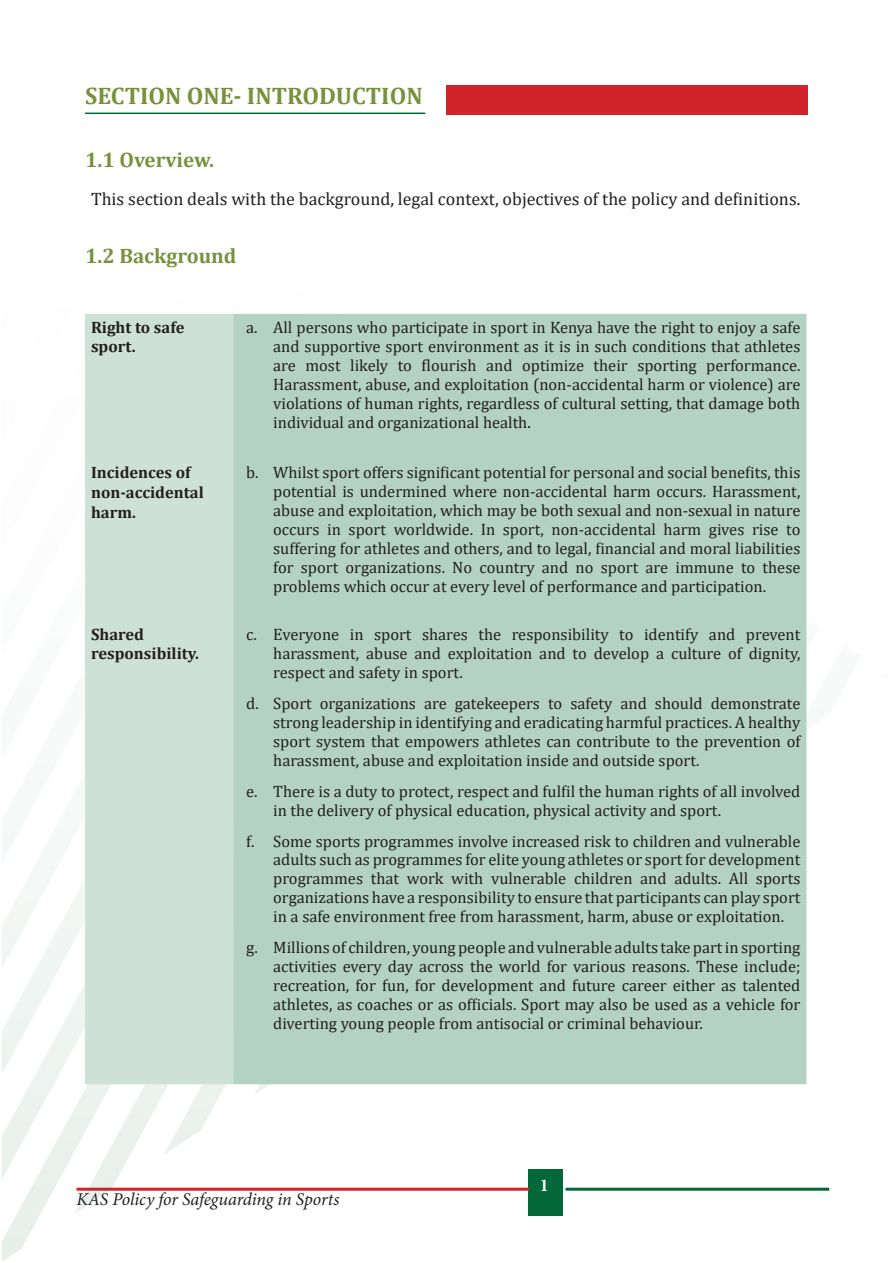
<style>
.page{position:relative;width:893px;height:1263px;background:#fff}
.page>*{position:absolute;margin:0;border:0;box-sizing:border-box;transform-origin:0 0}
.Heading_1{font:700 24px "Cambria";color:#76923c}
.t1{font:700 21px "Cambria";color:#76923c}
.t2{font:18px "Cambria";color:#231f20}
.t3{font:italic 18px "Minion Pro";letter-spacing:-.01em;color:#231f20}
.t4{font:700 18px "Minion Pro";color:#fff}
.t5{font:16.5px/18.9px "Cambria";color:#231f20;text-align:justify}
.t6{font:700 16.5px/19.8px "Cambria";color:#231f20}
.s1{color:#000}
</style>
<div class="page">
<div style="left:529px;top:1169px;width:34px;height:47px;background:#026838"></div>
<hr style="left:566px;top:1188px;width:263px;height:3px;background:#026838">
<hr style="left:77px;top:1188px;width:452px;height:3px;background:#d1232a">
<svg style="left:2px;top:830px;width:72px;height:431px"></svg>
<svg style="left:74px;top:830px;width:450px;height:383px"></svg>
<svg style="left:164px;top:1084px;width:360px;height:70px"></svg>
<svg style="left:806px;top:589px;width:1px;height:269px"></svg>
<div style="left:85px;top:314px;width:148px;height:770px;background:#cde1d7"></div>
<div style="left:233px;top:314px;width:573px;height:770px;background:#b3d2c3"></div>
<div style="left:446px;top:85px;width:362px;height:29px;background:#d1232a"></div>
<hr style="left:85px;top:113px;width:340px;height:1px;background:#026838">
<p class="Heading_1" style="left:85px;top:79px;width:339px">SECTION ONE- INTRODUCTION</p>
<p class="t1" style="left:85px;top:145px;width:130px">1.1 Overview.</p>
<p class="t2" style="left:91px;top:188px;width:711px">This section deals with the background, legal context, objectives of the policy and definitions.</p>
<p class="t1" style="left:85px;top:241px;width:153px">1.2 Background</p>
<p class="t6" style="left:91px;top:317px;width:95px">Right to safe sport.</p>
<p class="t5" style="left:273px;top:317px;width:529px;text-indent:-27px">a. All persons who participate in sport in Kenya have the right to enjoy a safe and supportive sport environment as it is in such conditions that athletes are most likely to flourish and optimize their sporting performance.<br>Harassment, abuse, and exploitation (non-accidental harm or violence) are violations of human rights, regardless of cultural setting, that damage both individual and organizational health<span class="s1">.</span></p>
<p class="t6" style="left:91px;top:462px;width:114px">Incidences of non-accidental harm.</p>
<p class="t5" style="left:273px;top:463px;width:529px;text-indent:-27px">b. Whilst sport offers significant potential for personal and social benefits, this potential is undermined where non-accidental harm occurs. Harassment, abuse and exploitation, which may be both sexual and non-sexual in nature occurs in sport worldwide. In sport, non-accidental harm gives rise to suffering for athletes and others, and to legal, financial and moral liabilities for sport organizations. No country and no sport are immune to these problems which occur at every level of performance and participation.</p>
<p class="t6" style="left:91px;top:624px;width:109px;line-height:18.9px">Shared responsibility.</p>
<p class="t5" style="left:273px;top:624px;width:529px;text-indent:-27px">c. Everyone in sport shares the responsibility to identify and prevent harassment, abuse and exploitation and to develop a culture of dignity, respect and safety in sport.</p>
<p class="t5" style="left:273px;top:693px;width:529px;text-indent:-27px">d. Sport organizations are gatekeepers to safety and should demonstrate strong leadership in identifying and eradicating harmful practices. A healthy sport system that empowers athletes can contribute to the prevention of harassment, abuse and exploitation inside and outside sport.</p>
<p class="t5" style="left:273px;top:781px;width:529px;text-indent:-27px">e. There is a duty to protect, respect and fulfil the human rights of all involved in the delivery of physical education, physical activity and sport.</p>
<p class="t5" style="left:273px;top:831px;width:529px;text-indent:-27px">f. Some sports programmes involve increased risk to children and vulnerable adults such as programmes for elite young athletes or sport for development programmes that work with vulnerable children and adults. All sports organizations have a responsibility to ensure that participants can play sport in a safe environment free from harassment, harm, abuse or exploitation.</p>
<p class="t5" style="left:273px;top:938px;width:529px;text-indent:-27px">g. Millions of children, young people and vulnerable adults take part in sporting activities every day across the world for various reasons. These include; recreation, for fun, for development and future career either as talented athletes, as coaches or as officials. Sport may also be used as a vehicle for diverting young people from antisocial or criminal behaviour.</p>
<p class="t3" style="left:77px;top:1187px;width:265px">KAS Policy for Safeguarding in Sports</p>
<p class="t4" style="left:540px;top:1172px;width:10px">1</p>
</div>
